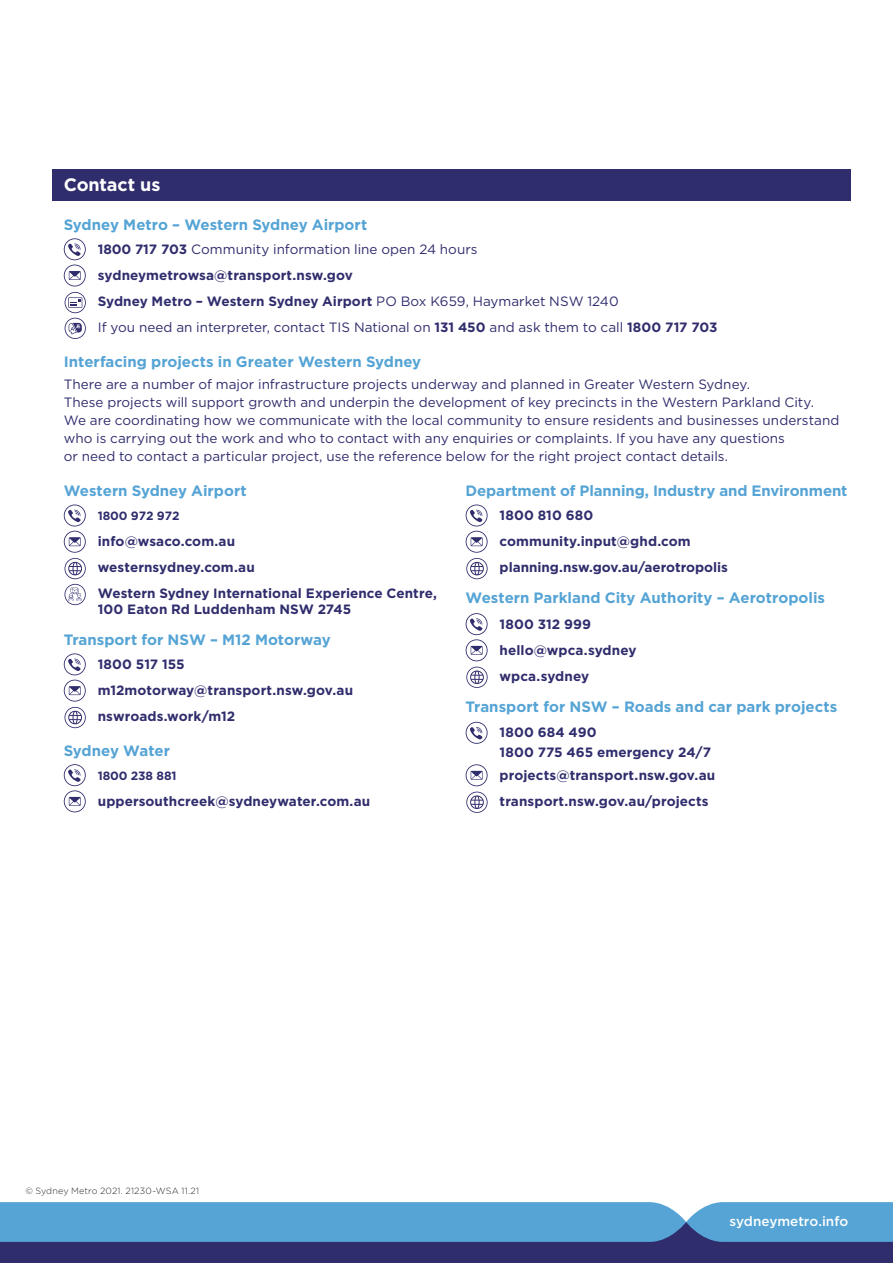
<style>
.page{position:relative;width:893px;height:1263px;background:#fff}
.page>*{position:absolute;margin:0;border:0;box-sizing:border-box;transform-origin:0 0}
.t1{font:700 18px "Gotham";letter-spacing:-.005em;color:#fff}
.t2{font:700 15px "Gotham";letter-spacing:-.005em;color:#55a4d5}
.t3{font:13.5px/18px "Gotham";color:#302d6d}
.t4{font:700 13.5px "Gotham";letter-spacing:.005em;color:#302d6d}
.t5{font:500 13.5px "Gotham";color:#fff}
.t6{font:700 12px "Gotham";letter-spacing:-.01em;color:#302d6d}
.t7{font:300 9px "Gotham";letter-spacing:.015em;color:#292929}
.s1{font-weight:700}
</style>
<div class="page">
<div style="left:0;top:1222px;width:893px;height:41px;background:#302d6d"></div>
<svg style="left:0;top:1202px;width:893px;height:40px;background:#57a3d4"></svg>
<div style="left:52px;top:169px;width:798px;height:32px;background:#302d6d"></div>
<svg style="left:64px;top:238px;width:22px;height:48px"></svg>
<svg style="left:65px;top:292px;width:21px;height:47px"></svg>
<svg style="left:64px;top:504px;width:22px;height:101px"></svg>
<svg style="left:64px;top:653px;width:22px;height:75px"></svg>
<svg style="left:64px;top:764px;width:22px;height:48px"></svg>
<svg style="left:466px;top:504px;width:22px;height:75px"></svg>
<svg style="left:466px;top:613px;width:22px;height:48px"></svg>
<svg style="left:466px;top:667px;width:22px;height:21px"></svg>
<svg style="left:466px;top:722px;width:22px;height:22px"></svg>
<svg style="left:466px;top:764px;width:22px;height:22px"></svg>
<svg style="left:466px;top:792px;width:22px;height:21px"></svg>
<h1 class="t1" style="left:64px;top:172px;width:98px">Contact us</h1>
<p class="t2" style="left:64px;top:215px;width:305px">Sydney Metro – Western Sydney Airport</p>
<p class="t3" style="left:98px;top:236px;width:621px;line-height:26px"><span class="s1">1800 717 703</span> Community information line open 24 hours <span class="s1">sydneymetrowsa@transport.nsw.gov<br>Sydney Metro – Western Sydney Airport</span> PO Box K659, Haymarket NSW 1240<br>If you need an interpreter, contact TIS National on <span class="s1">131 450</span> and ask them to call <span class="s1">1800 717 703</span></p>
<p class="t2" style="left:64px;top:352px;width:359px">Interfacing projects in Greater Western Sydney</p>
<p class="t3" style="left:64px;top:375px;width:777px">There are a number of major infrastructure projects underway and planned in Greater Western Sydney.<br>These projects will support growth and underpin the development of key precincts in the Western Parkland City.<br>We are coordinating how we communicate with the local community to ensure residents and businesses understand who is carrying out the work and who to contact with any enquiries or complaints. If you have any questions<br>or need to contact a particular project, use the reference below for the right project contact details.</p>
<p class="t2" style="left:64px;top:481px;width:184px">Western Sydney Airport</p>
<p class="t2" style="left:466px;top:481px;width:383px">Department of Planning, Industry and Environment</p>
<p class="t6" style="left:98px;top:508px;width:83px">1800 972 972</p>
<p class="t4" style="left:500px;top:506px;width:95px">1800 810 680</p>
<p class="t4" style="left:98px;top:532px;width:139px">info@wsaco.com.au</p>
<p class="t4" style="left:500px;top:532px;width:193px">community.input@ghd.com</p>
<p class="t4" style="left:98px;top:558px;width:158px">westernsydney.com.au</p>
<p class="t4" style="left:500px;top:558px;width:230px">planning.nsw.gov.au/aerotropolis</p>
<p class="t4" style="left:98px;top:584px;width:341px">Western Sydney International Experience Centre,</p>
<p class="t2" style="left:466px;top:588px;width:361px">Western Parkland City Authority – Aerotropolis</p>
<p class="t4" style="left:98px;top:600px;width:255px">100 Eaton Rd Luddenham NSW 2745</p>
<p class="t4" style="left:500px;top:615px;width:93px">1800 312 999</p>
<p class="t2" style="left:64px;top:630px;width:269px">Transport for NSW – M12 Motorway</p>
<p class="t4" style="left:500px;top:641px;width:138px">hello@wpca.sydney</p>
<p class="t4" style="left:98px;top:655px;width:88px">1800 517 155</p>
<p class="t4" style="left:500px;top:667px;width:91px">wpca.sydney</p>
<p class="t4" style="left:98px;top:681px;width:257px">m12motorway@transport.nsw.gov.au</p>
<p class="t2" style="left:466px;top:696px;width:373px">Transport for NSW – Roads and car park projects</p>
<p class="t4" style="left:98px;top:707px;width:139px">nswroads.work/m12</p>
<p class="t4" style="left:500px;top:724px;width:99px">1800 684 490</p>
<p class="t2" style="left:64px;top:741px;width:108px">Sydney Water</p>
<p class="t4" style="left:500px;top:743px;width:213px">1800 775 465 emergency 24/7</p>
<p class="t6" style="left:98px;top:768px;width:80px">1800 238 881</p>
<p class="t4" style="left:500px;top:766px;width:217px">projects@transport.nsw.gov.au</p>
<p class="t4" style="left:98px;top:792px;width:274px">uppersouthcreek@sydneywater.com.au</p>
<p class="t4" style="left:500px;top:792px;width:210px">transport.nsw.gov.au/projects</p>
<p class="t7" style="left:26px;top:1185px;width:175px">© Sydney Metro 2021. 21230-WSA 11.21</p>
<p class="t5" style="left:729px;top:1212px;width:120px">sydneymetro.info</p>
</div>
